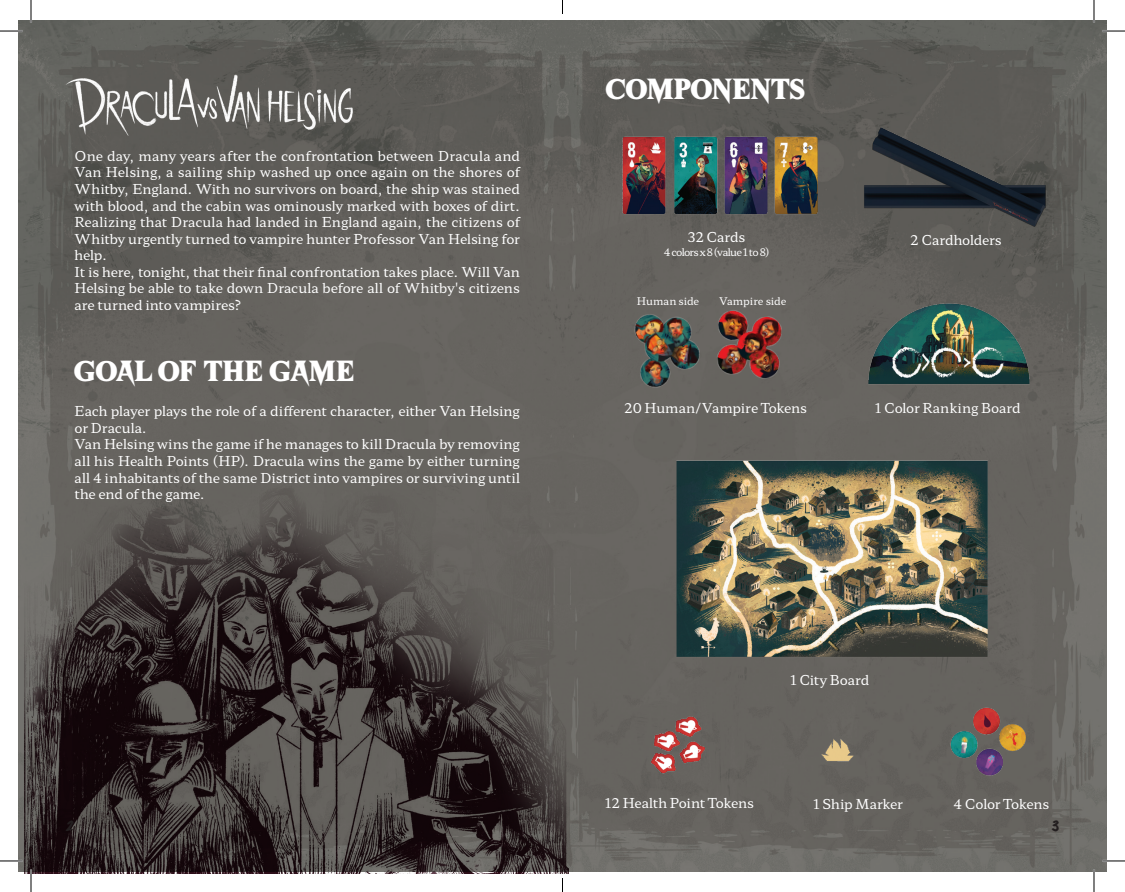
<style>
.page{position:relative;width:1125px;height:892px;background:#fff}
.page>*{position:absolute;margin:0;border:0;box-sizing:border-box;transform-origin:0 0}
.t1{font:30px "American Frights";letter-spacing:-.055em;color:#fff}
.t2{font:13.5px/16.5px "Hahmlet";letter-spacing:-.005em;color:#fff}
.t3{font:13.5px "Drop Dead Gorgeous";color:#231f20}
.t4{font:10.5px "Hahmlet";letter-spacing:-.07em;color:#fff}
.t5{font:10.5px "Hahmlet";letter-spacing:-.015em;color:#fff}
</style>
<div class="page">
<img style="left:18px;top:20px;width:1089px;height:851px">
<img style="left:22px;top:457px;width:546px;height:416px">
<img style="left:41px;top:64px;width:330px;height:71px">
<img style="left:566px;top:96px;width:288px;height:149px">
<img style="left:850px;top:123px;width:210px;height:112px">
<img style="left:778px;top:235px;width:329px;height:226px">
<img style="left:639px;top:427px;width:386px;height:274px">
<div style="left:788px;top:704px;width:101px;height:101px;background:#66645f"></div>
<img style="left:631px;top:703px;width:96px;height:95px">
<img style="left:626px;top:260px;width:172px;height:172px">
<img style="left:934px;top:690px;width:110px;height:110px">
<hr style="left:0;top:30px;width:22px;height:2px;background:#fff">
<hr style="left:1102px;top:30px;width:23px;height:2px;background:#fff">
<hr style="left:0;top:859px;width:22px;height:2px;background:#fff">
<hr style="left:1102px;top:859px;width:23px;height:2px;background:#fff">
<hr style="left:30px;top:0;width:2px;height:23px;background:#fff">
<hr style="left:30px;top:869px;width:2px;height:22px;background:#fff">
<hr style="left:1093px;top:0;width:2px;height:23px;background:#fff">
<hr style="left:1093px;top:869px;width:2px;height:22px;background:#fff">
<svg style="left:0;top:31px;width:22px;height:1px"></svg>
<svg style="left:1102px;top:31px;width:23px;height:1px"></svg>
<svg style="left:0;top:860px;width:22px;height:1px"></svg>
<svg style="left:1102px;top:860px;width:23px;height:1px"></svg>
<svg style="left:31px;top:0;width:1px;height:23px"></svg>
<svg style="left:31px;top:869px;width:1px;height:22px"></svg>
<svg style="left:1094px;top:0;width:1px;height:23px"></svg>
<svg style="left:1094px;top:869px;width:1px;height:22px"></svg>
<svg style="left:562px;top:0;width:1px;height:14px"></svg>
<svg style="left:562px;top:878px;width:1px;height:13px"></svg>
<p class="t2" style="left:75px;top:147px;width:447px">One day, many years after the confrontation between Dracula and Van Helsing, a sailing ship washed up once again on the shores of Whitby, England. With no survivors on board, the ship was stained with blood, and the cabin was ominously marked with boxes of dirt.<br>Realizing that Dracula had landed in England again, the citizens of Whitby urgently turned to vampire hunter Professor Van Helsing for help.<br>It is here, tonight, that their final confrontation takes place. Will Van Helsing be able to take down Dracula before all of Whitby's citizens are turned into vampires?</p>
<h1 class="t1" style="left:74px;top:350px;width:284px">GOAL OF THE GAME</h1>
<p class="t2" style="left:75px;top:402px;width:447px">Each player plays the role of a different character, either Van Helsing or Dracula.<br>Van Helsing wins the game if he manages to kill Dracula by removing all his Health Points (HP). Dracula wins the game by either turning all 4 inhabitants of the same District into vampires or surviving until the end of the game.</p>
<h1 class="t1" style="left:605px;top:68px;width:202px">COMPONENTS</h1>
<p class="t2" style="left:688px;top:228px;width:59px">32 Cards</p>
<p class="t2" style="left:911px;top:231px;width:93px">2 Cardholders</p>
<p class="t4" style="left:664px;top:244px;width:107px">4 colors x 8 (value 1 to 8)</p>
<p class="t5" style="left:637px;top:293px;width:64px">Human side</p>
<p class="t5" style="left:719px;top:293px;width:69px">Vampire side</p>
<p class="t2" style="left:625px;top:399px;width:184px">20 Human/Vampire Tokens</p>
<p class="t2" style="left:875px;top:399px;width:147px">1 Color Ranking Board</p>
<p class="t2" style="left:790px;top:670px;width:81px">1 City Board</p>
<p class="t2" style="left:605px;top:793px;width:151px">12 Health Point Tokens</p>
<p class="t2" style="left:813px;top:794px;width:91px">1 Ship Marker</p>
<p class="t2" style="left:954px;top:794px;width:97px">4 Color Tokens</p>
<p class="t3" style="left:65px;top:815px;width:10px">2</p>
<p class="t3" style="left:1051px;top:815px;width:9px">3</p>
</div>
